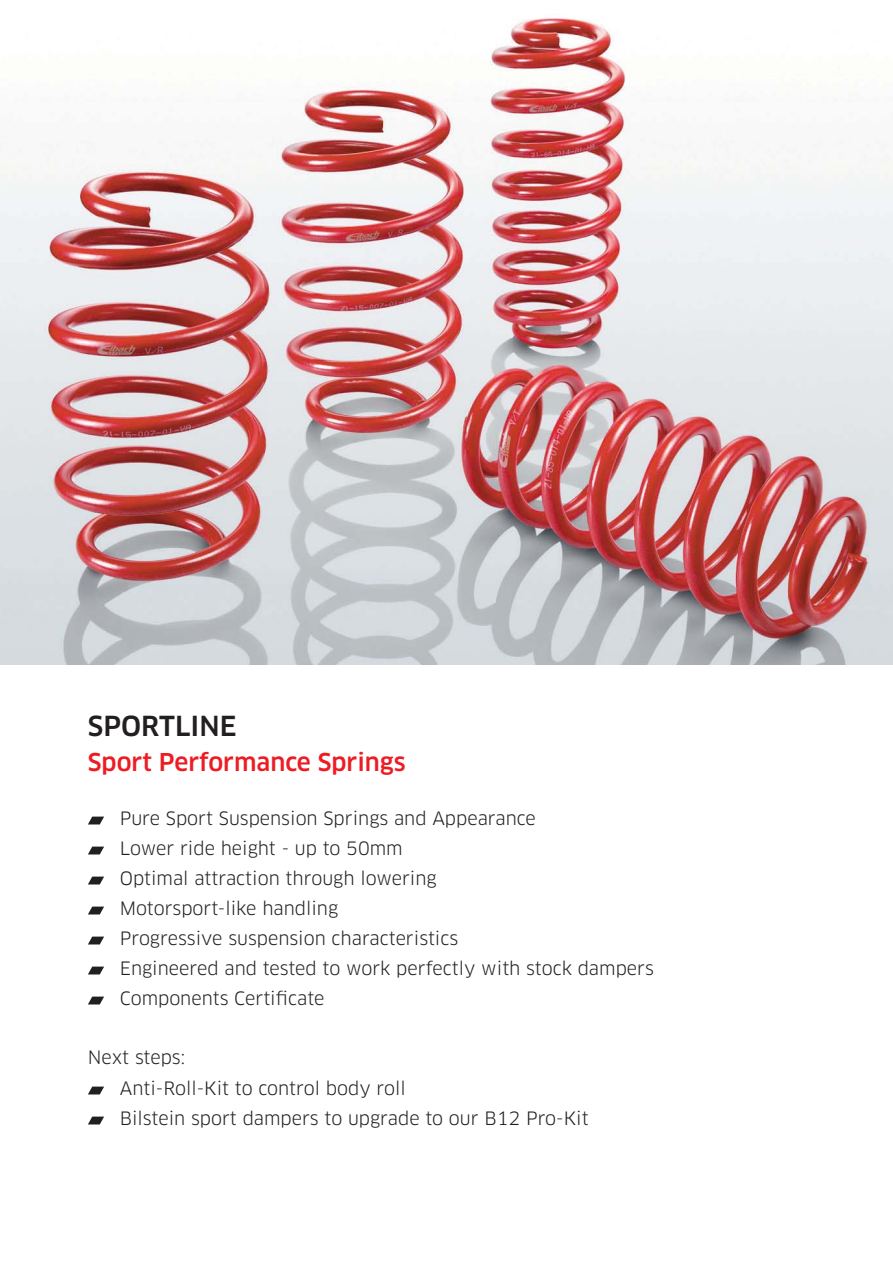
<style>
.page{position:relative;width:893px;height:1263px;background:#fff}
.page>*{position:absolute;margin:0;border:0;box-sizing:border-box;transform-origin:0 0}
.t1{font:500 27px "Clan Pro";color:#231f20}
.t2{font:500 24px "Clan Pro";color:#ed1c24}
.t3{font:18px/30px "Clan Pro";color:#231f20}
</style>
<div class="page">
<img style="left:0;top:18px;width:893px;height:646px">
<svg style="left:88px;top:817px;width:16px;height:8px"></svg>
<svg style="left:88px;top:847px;width:16px;height:8px"></svg>
<svg style="left:88px;top:877px;width:16px;height:8px"></svg>
<svg style="left:88px;top:907px;width:16px;height:8px"></svg>
<svg style="left:88px;top:937px;width:16px;height:8px"></svg>
<svg style="left:88px;top:967px;width:16px;height:8px"></svg>
<svg style="left:88px;top:997px;width:16px;height:8px"></svg>
<svg style="left:88px;top:1087px;width:16px;height:8px"></svg>
<svg style="left:88px;top:1117px;width:16px;height:8px"></svg>
<h1 class="t1" style="left:88px;top:715px;width:150px">SPORTLINE</h1>
<h2 class="t2" style="left:88px;top:752px;width:319px">Sport Performance Springs</h2>
<p class="t3" style="left:120px;top:804px;width:535px">Pure Sport Suspension Springs and Appearance<br>Lower ride height - up to 50mm<br>Optimal attraction through lowering<br>Motorsport-like handling<br>Progressive suspension characteristics<br>Engineered and tested to work perfectly with stock dampers Components Certificate</p>
<p class="t3" style="left:120px;top:1044px;width:470px;text-indent:-32px">Next steps:<br>Anti-Roll-Kit to control body roll<br>Bilstein sport dampers to upgrade to our B12 Pro-Kit</p>
</div>
